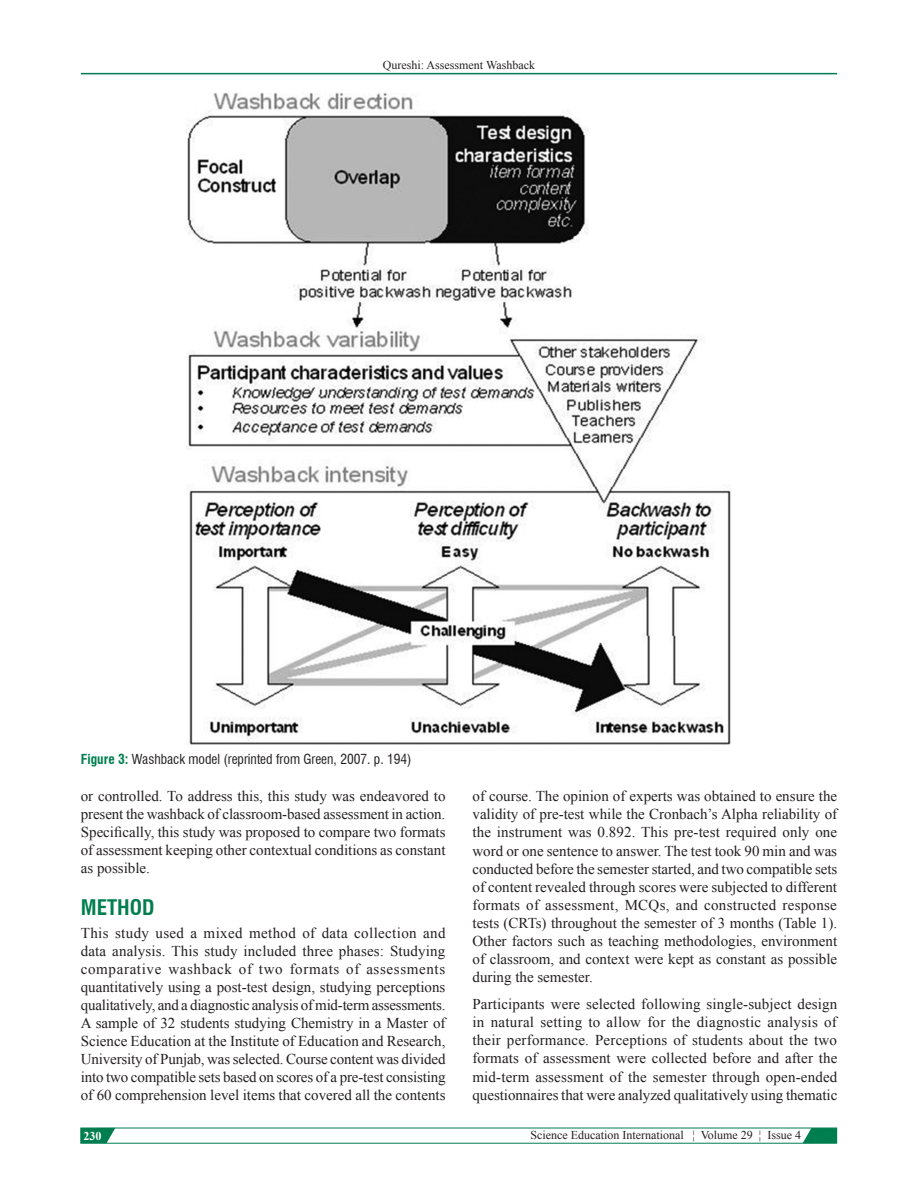
<style>
.page{position:relative;width:918px;height:1188px;background:#fff}
.page>*{position:absolute;margin:0;border:0;box-sizing:border-box;transform-origin:0 0}
.t1{font:700 condensed 21px "Swiss 721 BT";color:#017e50}
.TX{font:15px/18.1px "Times New Roman";color:#231f20;text-align:justify}
.FGC{font:condensed 13.5px "Swiss 721 BT";color:#231f20}
.t2{font:12px "Times New Roman";color:#231f20}
.t3{font:700 12px "Times New Roman";color:#fff}
.s1{font-weight:700;color:#017e50}
</style>
<div class="page">
<hr style="left:81px;top:73px;width:756px;height:1px;background:#017e50">
<svg style="left:80px;top:1128px;width:758px;height:16px"></svg>
<img style="left:187px;top:92px;width:544px;height:653px">
<p class="t2" style="left:383px;top:56px;width:154px">Qureshi: Assessment Washback</p>
<p class="FGC" style="left:81px;top:751px;width:332px"><span class="s1">Figure 3:</span> Washback model (reprinted from Green, 2007. p. 194)</p>
<p class="TX" style="left:81px;top:787px;width:366px">or controlled. To address this, this study was endeavored to present the washback of classroom-based assessment in action.<br>Specifically, this study was proposed to compare two formats of assessment keeping other contextual conditions as constant as possible.</p>
<h1 class="t1" style="left:81px;top:895px;width:75px">METHOD</h1>
<p class="TX" style="left:81px;top:923px;width:366px">This study used a mixed method of data collection and data analysis. This study included three phases: Studying comparative washback of two formats of assessments quantitatively using a post-test design, studying perceptions qualitatively, and a diagnostic analysis of mid-term assessments.<br>A sample of 32 students studying Chemistry in a Master of Science Education at the Institute of Education and Research, University of Punjab, was selected. Course content was divided into two compatible sets based on scores of a pre-test consisting of 60 comprehension level items that covered all the contents</p>
<p class="TX" style="left:472px;top:787px;width:366px">of course. The opinion of experts was obtained to ensure the validity of pre-test while the Cronbach’s Alpha reliability of the instrument was 0.892. This pre-test required only one word or one sentence to answer. The test took 90 min and was conducted before the semester started, and two compatible sets of content revealed through scores were subjected to different formats of assessment, MCQs, and constructed response tests (CRTs) throughout the semester of 3 months (Table 1).<br>Other factors such as teaching methodologies, environment of classroom, and context were kept as constant as possible during the semester.</p>
<p class="TX" style="left:472px;top:994px;width:366px">Participants were selected following single-subject design in natural setting to allow for the diagnostic analysis of their performance. Perceptions of students about the two formats of assessment were collected before and after the mid-term assessment of the semester through open-ended questionnaires that were analyzed qualitatively using thematic</p>
<p class="t3" style="left:84px;top:1127px;width:19px">230</p>
<p class="t2" style="left:530px;top:1127px;width:272px">Science Education International ¦ Volume 29 ¦ Issue 4</p>
</div>
